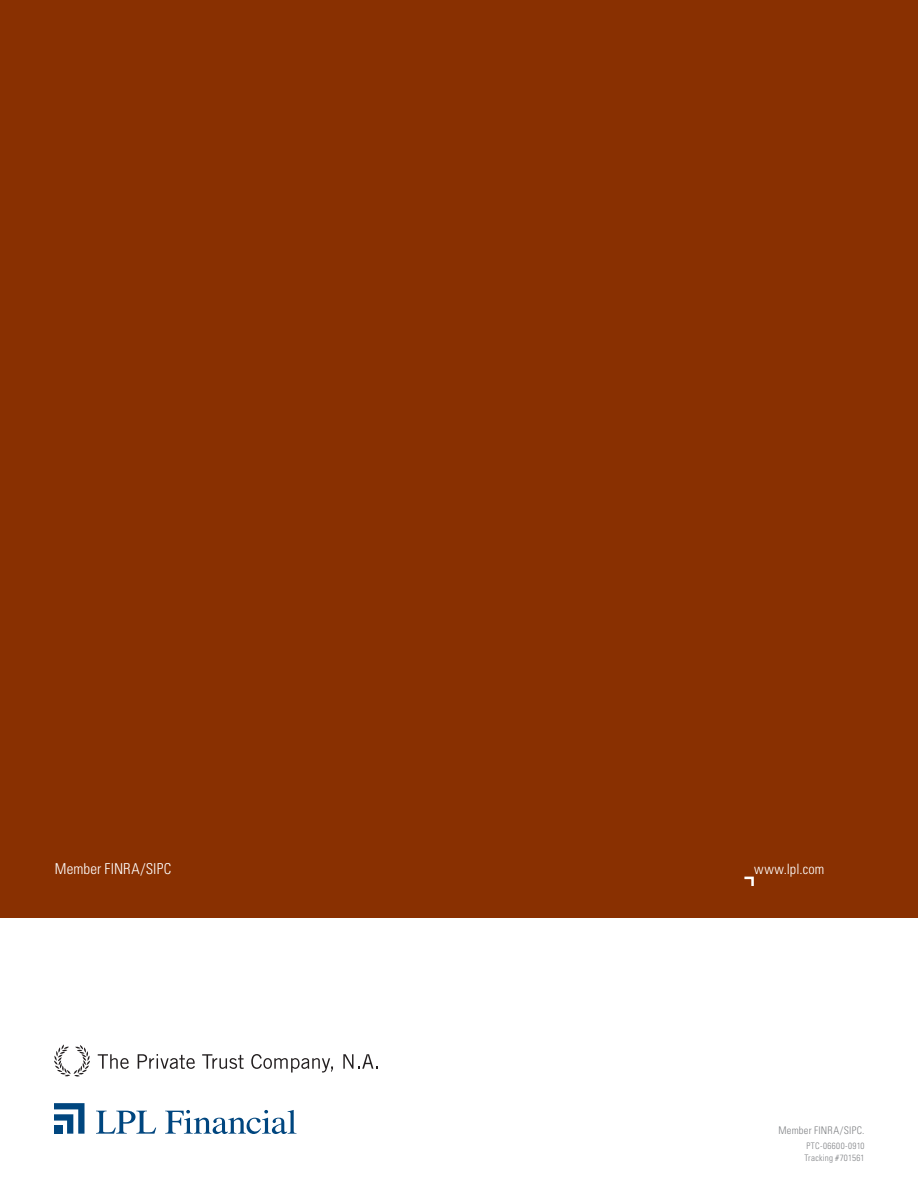
<style>
.page{position:relative;width:918px;height:1188px;background:#fff}
.page>*{position:absolute;margin:0;border:0;box-sizing:border-box;transform-origin:0 0}
.t1{font:300 condensed 15px "Univers";letter-spacing:.005em;color:#fff}
.t2{font:300 condensed 14.25px "Univers";letter-spacing:.01em;color:#fff}
.t3{font:300 condensed 10.5px "Univers";letter-spacing:.02em;color:#808285}
.t4{font:300 condensed 9px/12px "Univers";letter-spacing:.03em;color:#808285}
</style>
<div class="page">
<div style="left:0;top:0;width:918px;height:918px;background:#893001"></div>
<svg style="left:744px;top:876px;width:10px;height:10px"></svg>
<svg style="left:98px;top:1054px;width:31px;height:15px"></svg>
<svg style="left:138px;top:1054px;width:57px;height:15px"></svg>
<svg style="left:202px;top:1054px;width:42px;height:15px"></svg>
<svg style="left:251px;top:1054px;width:82px;height:19px"></svg>
<svg style="left:343px;top:1054px;width:35px;height:15px"></svg>
<svg style="left:54px;top:1045px;width:36px;height:32px"></svg>
<svg style="left:96px;top:1111px;width:60px;height:23px"></svg>
<svg style="left:165px;top:1110px;width:132px;height:24px"></svg>
<svg style="left:54px;top:1103px;width:31px;height:31px"></svg>
<div style="left:54px;top:1126px;width:8px;height:8px;background:#00467f"></div>
<h1 class="t1" style="left:55px;top:860px;width:118px">Member FINRA/SIPC</h1>
<h2 class="t2" style="left:754px;top:861px;width:72px">www.lpl.com</h2>
<p class="t3" style="left:778px;top:1124px;width:88px">Member FINRA/SIPC.</p>
<p class="t4" style="left:805px;top:1140px;width:62px">PTC-06600-0910<br>Tracking #701561</p>
</div>
